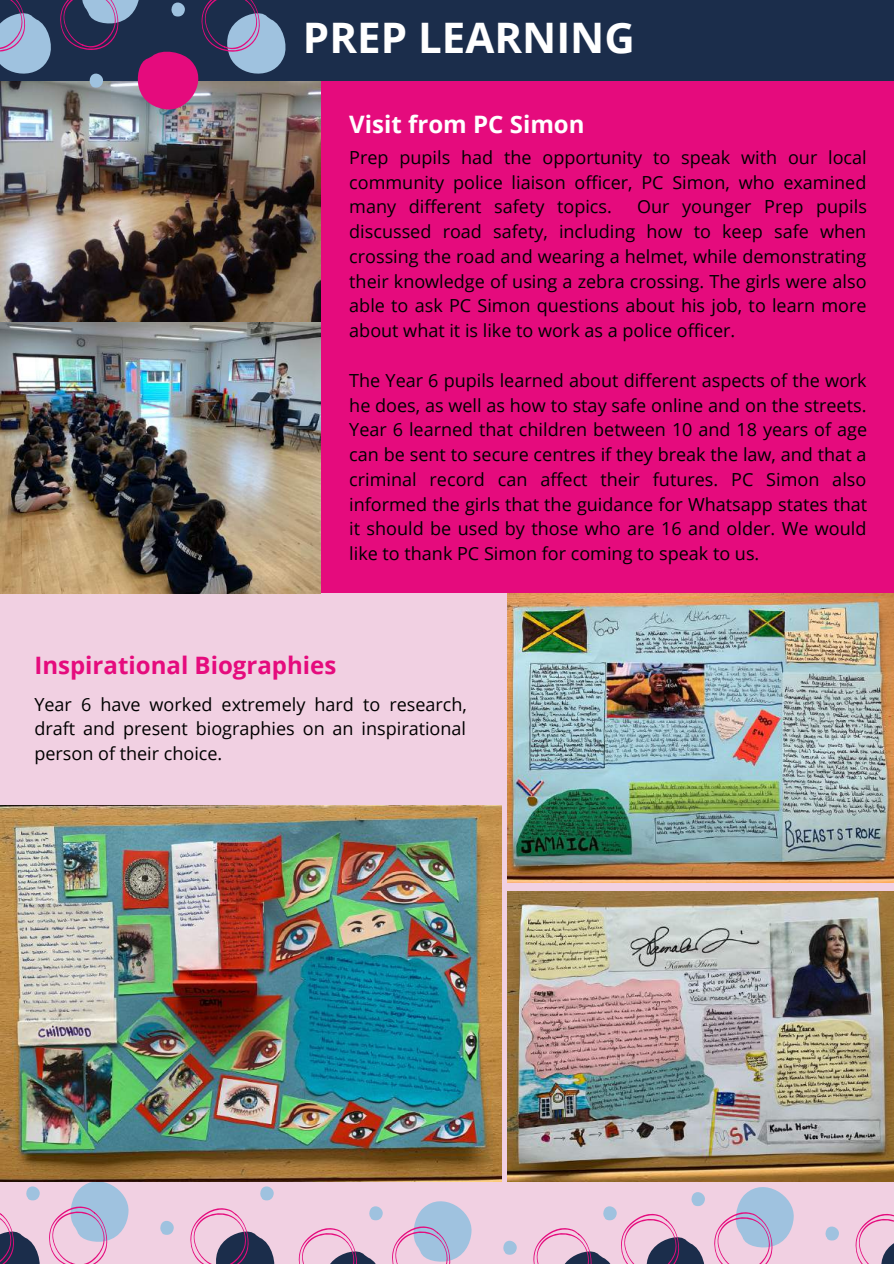
<style>
.page{position:relative;width:894px;height:1264px;background:#fff}
.page>*{position:absolute;margin:0;border:0;box-sizing:border-box;transform-origin:0 0}
.t1{font:700 42px "Open Sans";color:#fff}
.t2{font:700 24px "Open Sans";color:#e50b7d}
.t3{font:700 24px "Open Sans";color:#fff}
.t4{font:18px/24.8px "Open Sans";color:#000;text-align:justify}
</style>
<div class="page">
<div style="left:0;top:0;width:893px;height:594px;background:#e50b7d"></div>
<div style="left:0;top:0;width:893px;height:81px;background:#1b2d4b"></div>
<div style="left:0;top:593px;width:893px;height:670px;background:#f1d0e2"></div>
<svg style="left:855px;top:1213px;width:38px;height:50px"></svg>
<svg style="left:825px;top:1226px;width:14px;height:14px"></svg>
<svg style="left:714px;top:1187px;width:80px;height:76px"></svg>
<svg style="left:533px;top:1192px;width:172px;height:71px"></svg>
<svg style="left:503px;top:1240px;width:14px;height:14px"></svg>
<svg style="left:298px;top:1201px;width:174px;height:62px"></svg>
<svg style="left:260px;top:1186px;width:14px;height:14px"></svg>
<svg style="left:190px;top:1208px;width:85px;height:55px"></svg>
<svg style="left:160px;top:1221px;width:14px;height:14px"></svg>
<svg style="left:0;top:1181px;width:130px;height:82px"></svg>
<img style="left:0;top:81px;width:320px;height:242px">
<svg style="left:60px;top:0;width:227px;height:109px"></svg>
<svg style="left:0;top:0;width:51px;height:74px"></svg>
<img style="left:0;top:323px;width:320px;height:270px">
<img style="left:507px;top:593px;width:386px;height:289px">
<img style="left:507px;top:891px;width:386px;height:290px">
<img style="left:0;top:805px;width:501px;height:376px">
<h1 class="t1" style="left:303px;top:8px;width:333px">PREP LEARNING</h1>
<h2 class="t3" style="left:349px;top:108px;width:237px">Visit from PC Simon</h2>
<p class="t4" style="left:349px;top:144px;width:519px">Prep pupils had the opportunity to speak with our local community police liaison officer, PC Simon, who examined many different safety topics.</p>
<p class="t4" style="left:349px;top:194px;width:519px;text-indent:288px">Our younger Prep pupils discussed road safety, including how to keep safe when crossing the road and wearing a helmet, while demonstrating their knowledge of using a zebra crossing. The girls were also able to ask PC Simon questions about his job, to learn more about what it is like to work as a police officer.</p>
<p class="t4" style="left:349px;top:367px;width:519px">The Year 6 pupils learned about different aspects of the work he does, as well as how to stay safe online and on the streets.<br>Year 6 learned that children between 10 and 18 years of age can be sent to secure centres if they break the law, and that a criminal record can affect their futures. PC Simon also informed the girls that the guidance for Whatsapp states that it should be used by those who are 16 and older. We would like to thank PC Simon for coming to speak to us.</p>
<h2 class="t2" style="left:34px;top:648px;width:303px">Inspirational Biographies</h2>
<p class="t4" style="left:34px;top:691px;width:434px">Year 6 have worked extremely hard to research, draft and present biographies on an inspirational person of their choice.</p>
</div>
